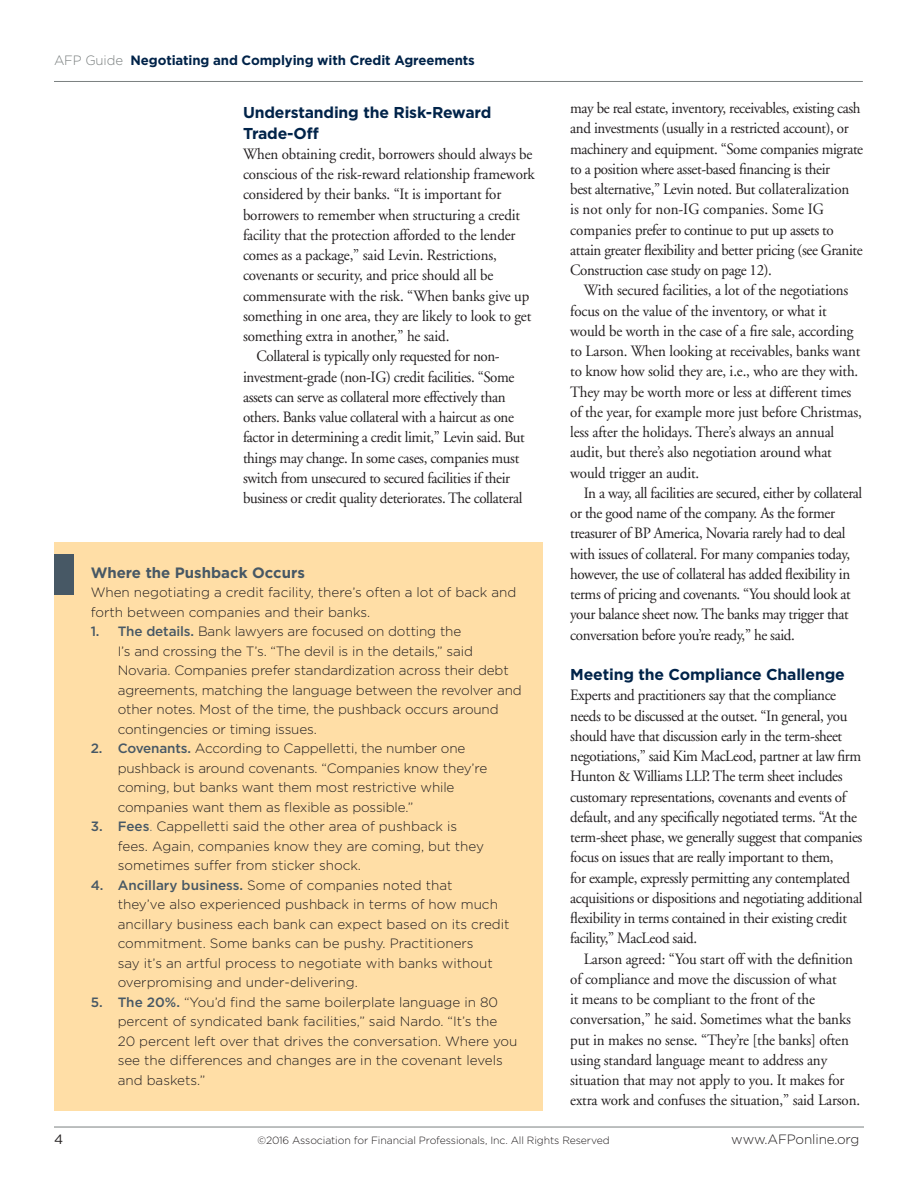
<style>
.page{position:relative;width:918px;height:1188px;background:#fff}
.page>*{position:absolute;margin:0;border:0;box-sizing:border-box;transform-origin:0 0}
.Body_Text{font:15.75px/20.2px "Adobe Garamond";letter-spacing:-.025em;color:#231f20;scale:.95 1}
.Subhead_1{font:700 15.75px/20.2px "Gotham";letter-spacing:-.01em;color:#002349}
.Sidebar{font:700 15px "Gotham";color:#475865}
.Sidebar-2{font:300 13.5px/19.5px "Gotham";color:#231f20}
.t1{font:700 13.5px "Gotham";letter-spacing:-.01em;color:#002349}
.t2{font:13.5px "Gotham";color:#231f20}
.t3{font:300 10.5px "Gotham";letter-spacing:-.01em;color:#231f20}
.s1{font-weight:300;color:#7b8080}
.s2{font-weight:500;color:#475865}
.s3{color:#475865}
</style>
<div class="page">
<hr style="left:54px;top:81px;width:809px;height:1px;background:#7b8080">
<hr style="left:54px;top:1127px;width:810px;height:1px;background:#7b8080">
<div style="left:54px;top:542px;width:488px;height:568px;background:#ffdea6"></div>
<div style="left:54px;top:555px;width:20px;height:40px;background:#475865"></div>
<p class="t1" style="left:54px;top:51px;width:422px"><span class="s1">AFP Guide</span> Negotiating and Complying with Credit Agreements</p>
<p class="Subhead_1" style="left:243px;top:103px;width:250px">Understanding the Risk-Reward<br>Trade-Off</p>
<p class="Body_Text" style="left:243px;top:144px;width:309px">When obtaining credit, borrowers should always be conscious of the risk-reward relationship framework considered by their banks. “It is important for borrowers to remember when structuring a credit facility that the protection afforded to the lender comes as a package,” said Levin. Restrictions, covenants or security, and price should all be commensurate with the risk. “When banks give up something in one area, they are likely to look to get something extra in another,” he said.</p>
<p class="Body_Text" style="left:243px;top:347px;width:298px;text-indent:14px">Collateral is typically only requested for non&shy;investment-grade (non-IG) credit facilities. “Some assets can serve as collateral more effectively than others. Banks value collateral with a haircut as one factor in determining a credit limit,” Levin said. But things may change. In some cases, companies must switch from unsecured to secured facilities if their business or credit quality deteriorates. The collateral</p>
<p class="Sidebar" style="left:91px;top:563px;width:216px">Where the Pushback Occurs</p>
<p class="Sidebar-2" style="left:91px;top:583px;width:427px">When negotiating a credit facility, there’s often a lot of back and forth between companies and their banks.</p>
<p class="Sidebar-2" style="left:118px;top:622px;width:406px;text-indent:-27px"><span class="s2">1. The details.</span> Bank lawyers are focused on dotting the<br>I’s and crossing the T’s. “The devil is in the details,” said Novaria. Companies prefer standardization across their debt agreements, matching the language between the revolver and other notes. Most of the time, the pushback occurs around contingencies or timing issues.</p>
<p class="Sidebar-2" style="left:118px;top:739px;width:371px;text-indent:-27px"><span class="s2">2. Covenants.</span> According to Cappelletti, the number one pushback is around covenants. “Companies know they’re coming, but banks want them most restrictive while companies want them as flexible as possible.”</p>
<p class="Sidebar-2" style="left:118px;top:817px;width:368px;text-indent:-27px"><span class="s2">3. Fees</span><span class="s3">.</span> Cappelletti said the other area of pushback is fees. Again, companies know they are coming, but they sometimes suffer from sticker shock.</p>
<p class="Sidebar-2" style="left:118px;top:875px;width:393px;text-indent:-27px"><span class="s2">4. Ancillary business.</span> Some of companies noted that<br>they’ve also experienced pushback in terms of how much ancillary business each bank can expect based on its credit commitment. Some banks can be pushy. Practitioners<br>say it’s an artful process to negotiate with banks without overpromising and under-delivering.</p>
<p class="Sidebar-2" style="left:91px;top:992px;width:409px;text-align:right"><span class="s2">5. The 20%.</span> “You’d find the same boilerplate language in 80 percent of syndicated bank facilities,” said Nardo. “It’s the</p>
<p class="Sidebar-2" style="left:118px;top:1031px;width:401px">20 percent left over that drives the conversation. Where you see the differences and changes are in the covenant levels and baskets.”</p>
<p class="Body_Text" style="left:570px;top:98px;width:310px">may be real estate, inventory, receivables, existing cash and investments (usually in a restricted account), or machinery and equipment. “Some companies migrate to a position where asset-based financing is their<br>best alternative,” Levin noted. But collateralization<br>is not only for non-IG companies. Some IG companies prefer to continue to put up assets to attain greater flexibility and better pricing (see Granite Construction case study on page 12).</p>
<p class="Body_Text" style="left:570px;top:281px;width:308px;text-indent:14px">With secured facilities, a lot of the negotiations focus on the value of the inventory, or what it would be worth in the case of a fire sale, according to Larson. When looking at receivables, banks want to know how solid they are, i.e., who are they with.<br>They may be worth more or less at different times of the year, for example more just before Christmas, less after the holidays. There’s always an annual audit, but there’s also negotiation around what would trigger an audit.</p>
<p class="Body_Text" style="left:570px;top:483px;width:309px;text-indent:14px">In a way, all facilities are secured, either by collateral or the good name of the company. As the former treasurer of BP America, Novaria rarely had to deal with issues of collateral. For many companies today, however, the use of collateral has added flexibility in terms of pricing and covenants. “You should look at your balance sheet now. The banks may trigger that conversation before you’re ready,” he said.</p>
<p class="Subhead_1" style="left:570px;top:664px;width:276px">Meeting the Compliance Challenge</p>
<p class="Body_Text" style="left:570px;top:686px;width:309px">Experts and practitioners say that the compliance needs to be discussed at the outset. “In general, you should have that discussion early in the term-sheet negotiations,” said Kim MacLeod, partner at law firm Hunton &amp; Williams LLP. The term sheet includes customary representations, covenants and events of default, and any specifically negotiated terms. “At the term-sheet phase, we generally suggest that companies focus on issues that are really important to them,<br>for example, expressly permitting any contemplated acquisitions or dispositions and negotiating additional flexibility in terms contained in their existing credit facility,” MacLeod said.</p>
<p class="Body_Text" style="left:570px;top:949px;width:307px;text-indent:14px">Larson agreed: “You start off with the definition of compliance and move the discussion of what<br>it means to be compliant to the front of the conversation,” he said. Sometimes what the banks put in makes no sense. “They’re [the banks] often using standard language meant to address any situation that may not apply to you. It makes for extra work and confuses the situation,” said Larson.</p>
<p class="t2" style="left:54px;top:1131px;width:11px">4</p>
<p class="t3" style="left:257px;top:1134px;width:354px">©2016 Association for Financial Professionals, Inc. All Rights Reserved</p>
<p class="Sidebar-2" style="left:731px;top:1129px;width:130px">www.AFPonline.org</p>
</div>
